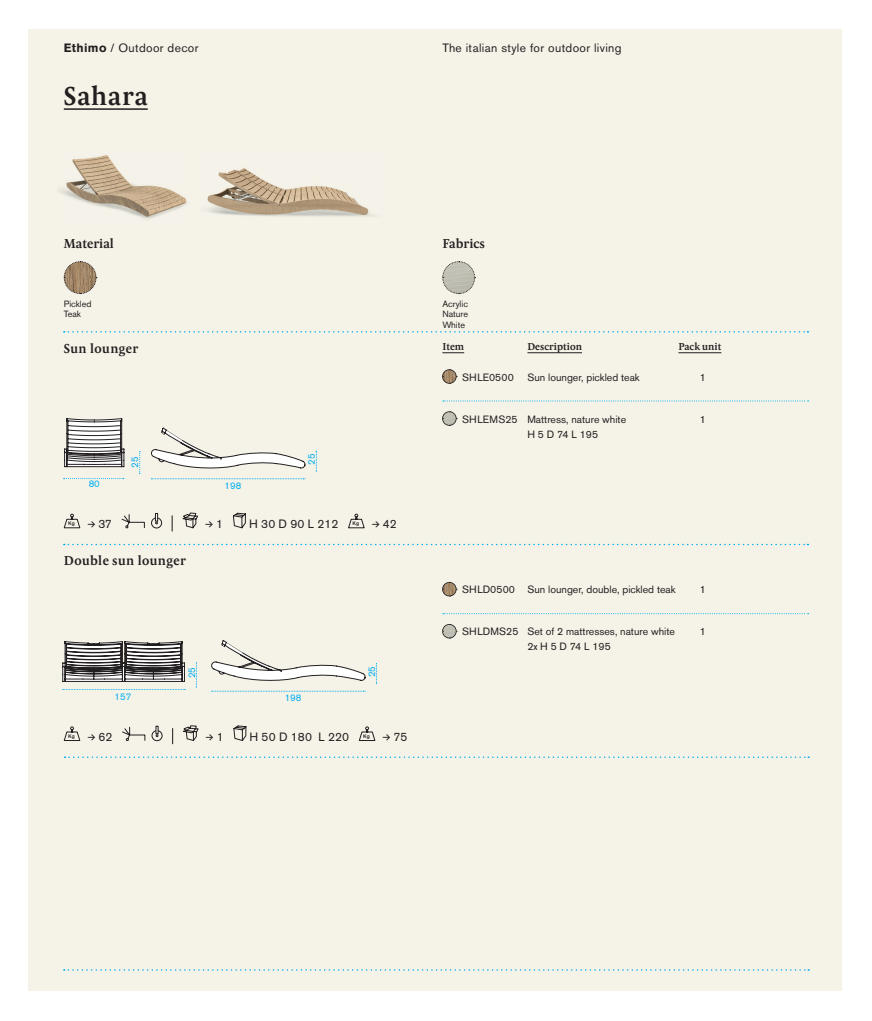
<style>
.page{position:relative;width:872px;height:1021px;background:#fff}
.page>*{position:absolute;margin:0;border:0;box-sizing:border-box;transform-origin:0 0}
.t1{font:600 27px "Pona";letter-spacing:.03em;color:#231f20}
.t2{font:600 13.5px "Pona";letter-spacing:.03em;color:#231f20}
.t3{font:600 13.5px "Pona";color:#231f20}
.t4{font:12px "Akzidenz Grotesk BE";letter-spacing:.03em;color:#231f20}
.t5{font:12px "Akkurat Mono";color:#231f20}
.t6{font:10.5px "Akzidenz Grotesk BE";color:#231f20}
.t7{font:600 10.5px "Pona";color:#231f20}
.t8{font:9.6px "Akzidenz Grotesk BE";color:#00aeef}
.t9{font:9px/10.5px "Akzidenz Grotesk BE";color:#231f20}
.t10{font:500 5.25px "Akzidenz Grotesk BE";color:#231f20}
.s1{font-weight:700}
.s2{font-family:"Akkurat Mono"}
.s3{font-family:"Akzidenz Grotesk BE"}
</style>
<div class="page">
<div style="left:28px;top:30px;width:814px;height:961px;background:#f5f2e8"></div>
<hr style="left:64px;top:108px;width:84px;height:2px;background:#231f20">
<img style="left:60px;top:155px;width:127px;height:64px">
<img style="left:207px;top:168px;width:165px;height:48px">
<svg style="left:63px;top:513px;width:18px;height:16px"></svg>
<svg style="left:121px;top:514px;width:24px;height:14px"></svg>
<svg style="left:151px;top:513px;width:11px;height:15px"></svg>
<svg style="left:172px;top:515px;width:1px;height:16px"></svg>
<svg style="left:182px;top:512px;width:16px;height:17px"></svg>
<svg style="left:233px;top:512px;width:13px;height:17px"></svg>
<svg style="left:348px;top:513px;width:17px;height:16px"></svg>
<svg style="left:63px;top:726px;width:18px;height:15px"></svg>
<svg style="left:122px;top:726px;width:41px;height:15px"></svg>
<svg style="left:172px;top:728px;width:1px;height:16px"></svg>
<svg style="left:183px;top:725px;width:16px;height:16px"></svg>
<svg style="left:233px;top:725px;width:14px;height:16px"></svg>
<svg style="left:358px;top:726px;width:18px;height:15px"></svg>
<svg style="left:64px;top:544px;width:744px;height:1px"></svg>
<svg style="left:65px;top:756px;width:744px;height:2px"></svg>
<svg style="left:64px;top:331px;width:744px;height:1px"></svg>
<svg style="left:63px;top:261px;width:34px;height:33px"></svg>
<svg style="left:442px;top:261px;width:33px;height:33px"></svg>
<svg style="left:64px;top:969px;width:745px;height:1px"></svg>
<svg style="left:64px;top:418px;width:60px;height:49px;background:#aba9a9"></svg>
<svg style="left:139px;top:451px;width:1px;height:23px"></svg>
<svg style="left:63px;top:478px;width:61px;height:1px"></svg>
<svg style="left:316px;top:451px;width:1px;height:21px"></svg>
<svg style="left:151px;top:478px;width:154px;height:1px"></svg>
<svg style="left:151px;top:428px;width:154px;height:41px"></svg>
<svg style="left:376px;top:663px;width:1px;height:21px"></svg>
<svg style="left:211px;top:690px;width:154px;height:2px"></svg>
<svg style="left:211px;top:640px;width:154px;height:41px"></svg>
<svg style="left:196px;top:662px;width:1px;height:25px"></svg>
<svg style="left:62px;top:689px;width:123px;height:1px"></svg>
<svg style="left:62px;top:641px;width:123px;height:40px;background:#878484"></svg>
<svg style="left:442px;top:352px;width:22px;height:1px"></svg>
<hr style="left:527px;top:352px;width:55px;height:1px;background:#231f20">
<hr style="left:678px;top:352px;width:43px;height:1px;background:#231f20">
<svg style="left:442px;top:369px;width:15px;height:15px"></svg>
<svg style="left:443px;top:400px;width:365px;height:1px"></svg>
<svg style="left:442px;top:411px;width:15px;height:15px"></svg>
<svg style="left:442px;top:582px;width:15px;height:14px"></svg>
<svg style="left:443px;top:613px;width:365px;height:1px"></svg>
<svg style="left:442px;top:624px;width:15px;height:14px"></svg>
<p class="t4" style="left:64px;top:40px;width:136px"><span class="s1">Ethimo</span> / Outdoor decor</p>
<h1 class="t1" style="left:64px;top:78px;width:85px">Sahara</h1>
<p class="t4" style="left:442px;top:40px;width:181px">The italian style for outdoor living</p>
<p class="t3" style="left:64px;top:234px;width:52px">Material</p>
<p class="t3" style="left:442px;top:234px;width:44px">Fabrics</p>
<p class="t9" style="left:64px;top:298px;width:29px">Pickled<br>Teak</p>
<p class="t9" style="left:442px;top:298px;width:27px;text-align:justify">Acrylic Nature White</p>
<p class="t2" style="left:64px;top:339px;width:76px">Sun lounger</p>
<p class="t7" style="left:442px;top:340px;width:23px">Item</p>
<p class="t7" style="left:527px;top:340px;width:56px">Description</p>
<p class="t7" style="left:678px;top:340px;width:44px">Pack unit</p>
<p class="t6" style="left:462px;top:370px;width:53px">SHLE0500</p>
<p class="t6" style="left:527px;top:370px;width:114px">Sun lounger, pickled teak</p>
<p class="t6" style="left:699px;top:370px;width:8px">1</p>
<p class="t6" style="left:462px;top:412px;width:166px">SHLEMS25 Mattress, nature white</p>
<p class="t6" style="left:699px;top:412px;width:8px">1</p>
<p class="t6" style="left:527px;top:427px;width:72px">H 5 D 74 L 195</p>
<p class="t8" style="left:89px;top:478px;width:13px">80</p>
<p class="t8" style="left:129px;top:468px;width:13px;rotate:-90deg">25</p>
<p class="t8" style="left:224px;top:480px;width:18px">198</p>
<p class="t8" style="left:306px;top:465px;width:13px;rotate:-90deg">25</p>
<p class="t10" style="left:68px;top:520px;width:8px">Kg</p>
<p class="t4" style="left:88px;top:517px;width:26px"><span class="s2">≥</span> 37</p>
<p class="t5" style="left:205px;top:516px;width:19px">≥ <span class="s3">1</span></p>
<p class="t4" style="left:249px;top:517px;width:91px">H 30 D 90 L 212</p>
<p class="t10" style="left:352px;top:520px;width:8px">Kg</p>
<p class="t4" style="left:372px;top:517px;width:26px"><span class="s2">≥</span> 42</p>
<p class="t2" style="left:64px;top:551px;width:124px">Double sun lounger</p>
<p class="t8" style="left:114px;top:690px;width:18px">157</p>
<p class="t8" style="left:186px;top:678px;width:13px;rotate:-90deg">25</p>
<p class="t8" style="left:285px;top:692px;width:18px">198</p>
<p class="t8" style="left:366px;top:677px;width:13px;rotate:-90deg">25</p>
<p class="t10" style="left:68px;top:733px;width:8px">Kg</p>
<p class="t4" style="left:88px;top:729px;width:26px"><span class="s2">≥</span> 62</p>
<p class="t5" style="left:206px;top:729px;width:19px">≥ <span class="s3">1</span></p>
<p class="t4" style="left:250px;top:729px;width:101px">H 50 D 180 L 220</p>
<p class="t10" style="left:363px;top:733px;width:8px">Kg</p>
<p class="t4" style="left:383px;top:729px;width:26px"><span class="s2">≥</span> 75</p>
<p class="t6" style="left:462px;top:583px;width:215px">SHLD0500 Sun lounger, double, pickled teak</p>
<p class="t6" style="left:699px;top:583px;width:8px">1</p>
<p class="t6" style="left:462px;top:625px;width:214px">SHLDMS25 Set of 2 mattresses, nature white</p>
<p class="t6" style="left:699px;top:625px;width:8px">1</p>
<p class="t6" style="left:527px;top:640px;width:85px">2x H 5 D 74 L 195</p>
</div>
